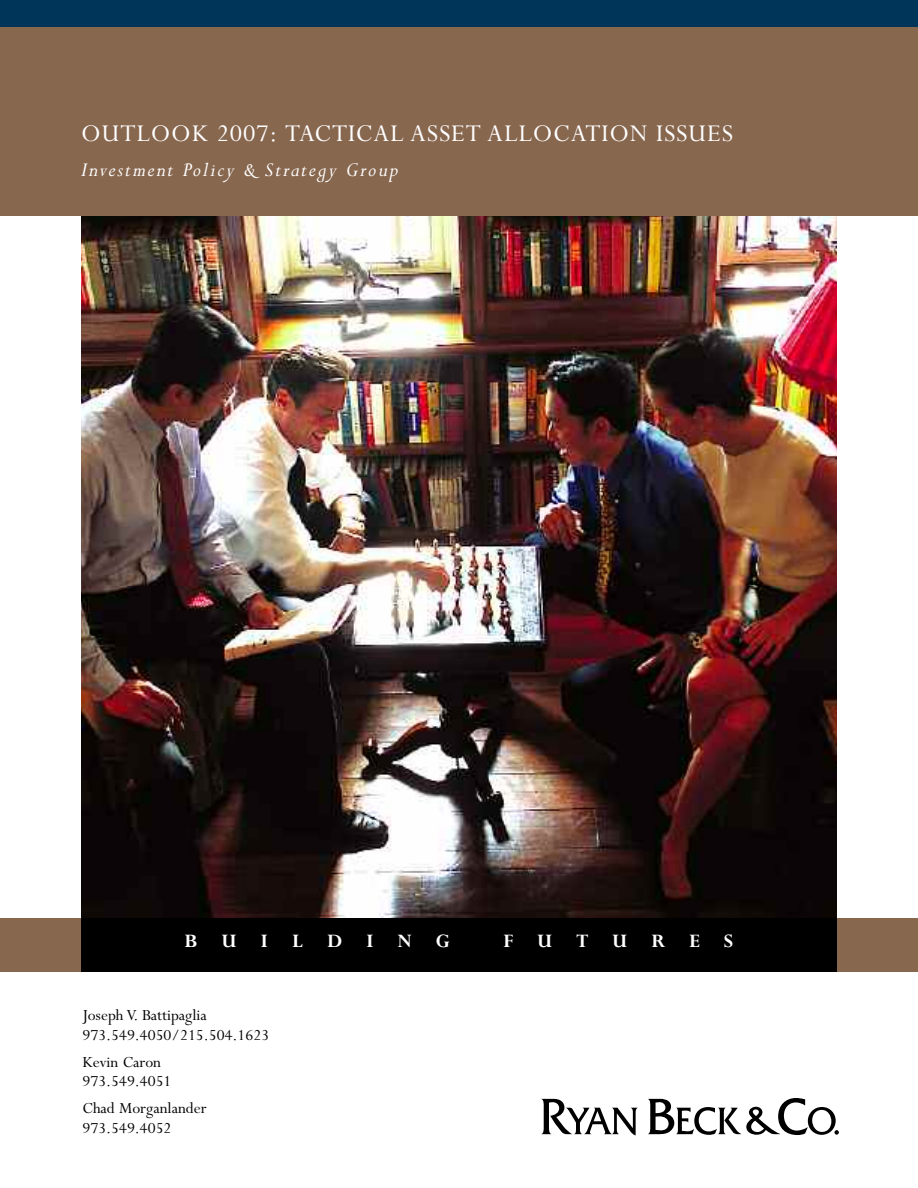
<style>
.page{position:relative;width:918px;height:1188px;background:#fff}
.page>*{position:absolute;margin:0;border:0;box-sizing:border-box;transform-origin:0 0}
.t1{font:27px "Perpetua";letter-spacing:.03em;color:#fff}
.t2{font:italic 22.5px "Perpetua";letter-spacing:.08em;color:#fff}
.t3{font:700 21px "Perpetua";letter-spacing:1.145em;color:#fff}
.t4{font:17.25px/19.5px "Perpetua";color:#000}
</style>
<div class="page">
<div style="left:0;top:0;width:918px;height:27px;background:#00355a"></div>
<div style="left:0;top:918px;width:81px;height:54px;background:#88674f"></div>
<div style="left:837px;top:918px;width:81px;height:54px;background:#88674f"></div>
<div style="left:0;top:27px;width:918px;height:189px;background:#88674f"></div>
<div style="left:81px;top:918px;width:756px;height:54px;background:#000"></div>
<img style="left:81px;top:216px;width:756px;height:702px">
<svg style="left:541px;top:1099px;width:97px;height:36px"></svg>
<svg style="left:648px;top:1098px;width:191px;height:37px"></svg>
<h1 class="t1" style="left:81px;top:123px;width:653px">OUTLOOK 2007: TACTICAL ASSET ALLOCATION ISSUES</h1>
<h2 class="t2" style="left:81px;top:162px;width:319px">Investment Policy &amp; Strategy Group</h2>
<p class="t3" style="left:184px;top:933px;width:267px">BUILDING</p>
<p class="t3" style="left:503px;top:933px;width:232px">FUTURES</p>
<p class="t4" style="left:82px;top:1007px;width:188px">Joseph V. Battipaglia<br>973.549.4050/215.504.1623</p>
<p class="t4" style="left:82px;top:1054px;width:91px">Kevin Caron<br>973.549.4051</p>
<p class="t4" style="left:82px;top:1100px;width:126px">Chad Morganlander<br>973.549.4052</p>
</div>
